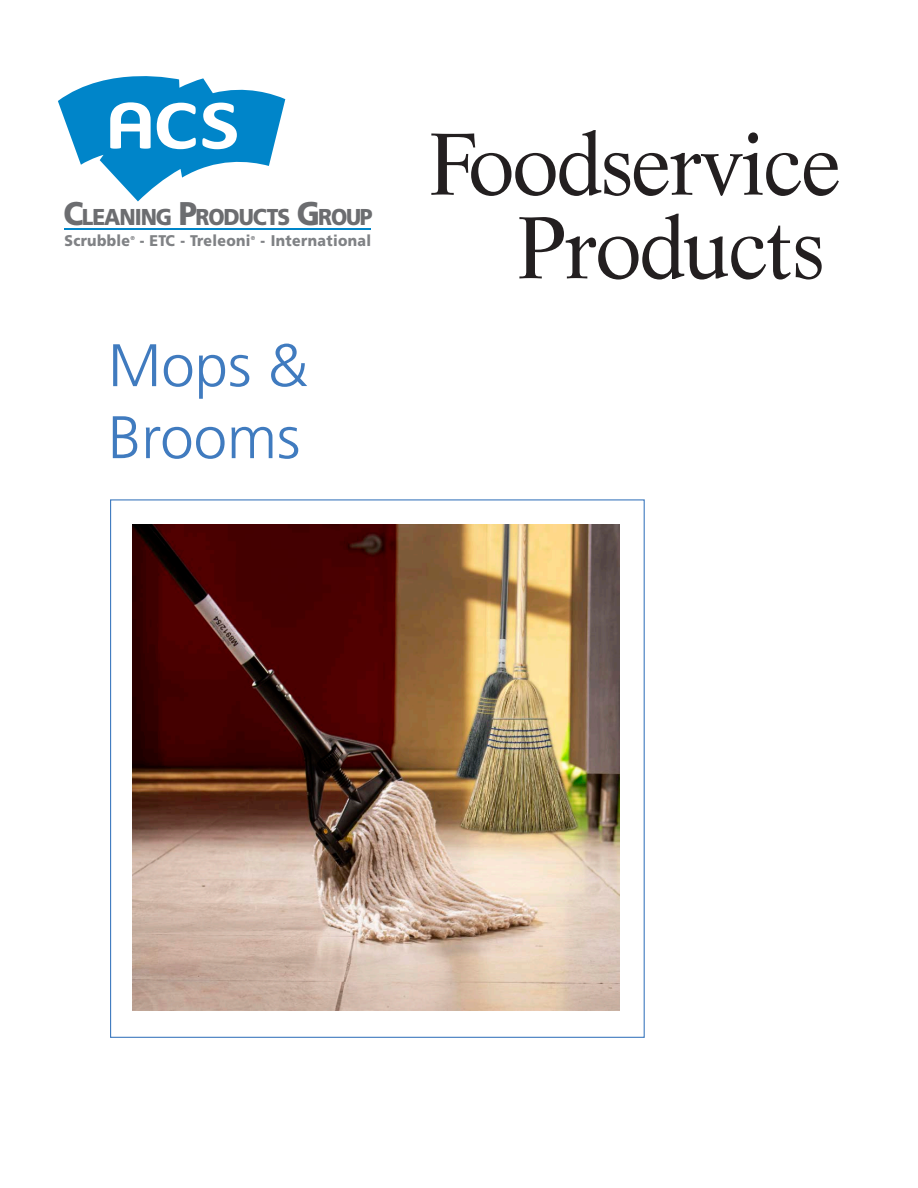
<style>
.page{position:relative;width:918px;height:1188px;background:#fff}
.page>*{position:absolute;margin:0;border:0;box-sizing:border-box;transform-origin:0 0}
.t1{font:85.35px "Life";letter-spacing:-.02em;color:#231f20}
.t2{font:300 60px "Frutiger";color:#407bbf}
.t3{font:900 22.95px "Frutiger";letter-spacing:-.05em;color:#6c6d70;scale:.91 1}
.t4{font:900 15.45px "Frutiger";letter-spacing:.02em;color:#808285;scale:.91 1}
.t5{font:900 5.7px "Frutiger";color:#808285}
.s1{font-size:32.85px}
</style>
<div class="page">
<img style="left:133px;top:524px;width:486px;height:487px">
<svg style="left:58px;top:76px;width:227px;height:125px"></svg>
<hr style="left:65px;top:228px;width:306px;height:1px;background:#0085c9">
<p class="t3" style="left:63px;top:203px;width:341px"><span class="s1">C</span>LEANING <span class="s1">P</span>RODUCTS <span class="s1">G</span>ROUP</p>
<p class="t4" style="left:64px;top:231px;width:74px">Scrubble</p>
<p class="t5" style="left:130px;top:234px;width:6px">®</p>
<p class="t4" style="left:140px;top:231px;width:123px">- ETC - Treleoni</p>
<p class="t5" style="left:251px;top:234px;width:6px">®</p>
<p class="t4" style="left:260px;top:231px;width:123px">- International</p>
<p class="t2" style="left:108px;top:331px;width:202px">Mops &amp;</p>
<p class="t2" style="left:108px;top:403px;width:194px">Brooms</p>
<p class="t1" style="left:429px;top:112px;width:414px">Foodservice</p>
<p class="t1" style="left:517px;top:196px;width:311px">Products</p>
</div>
